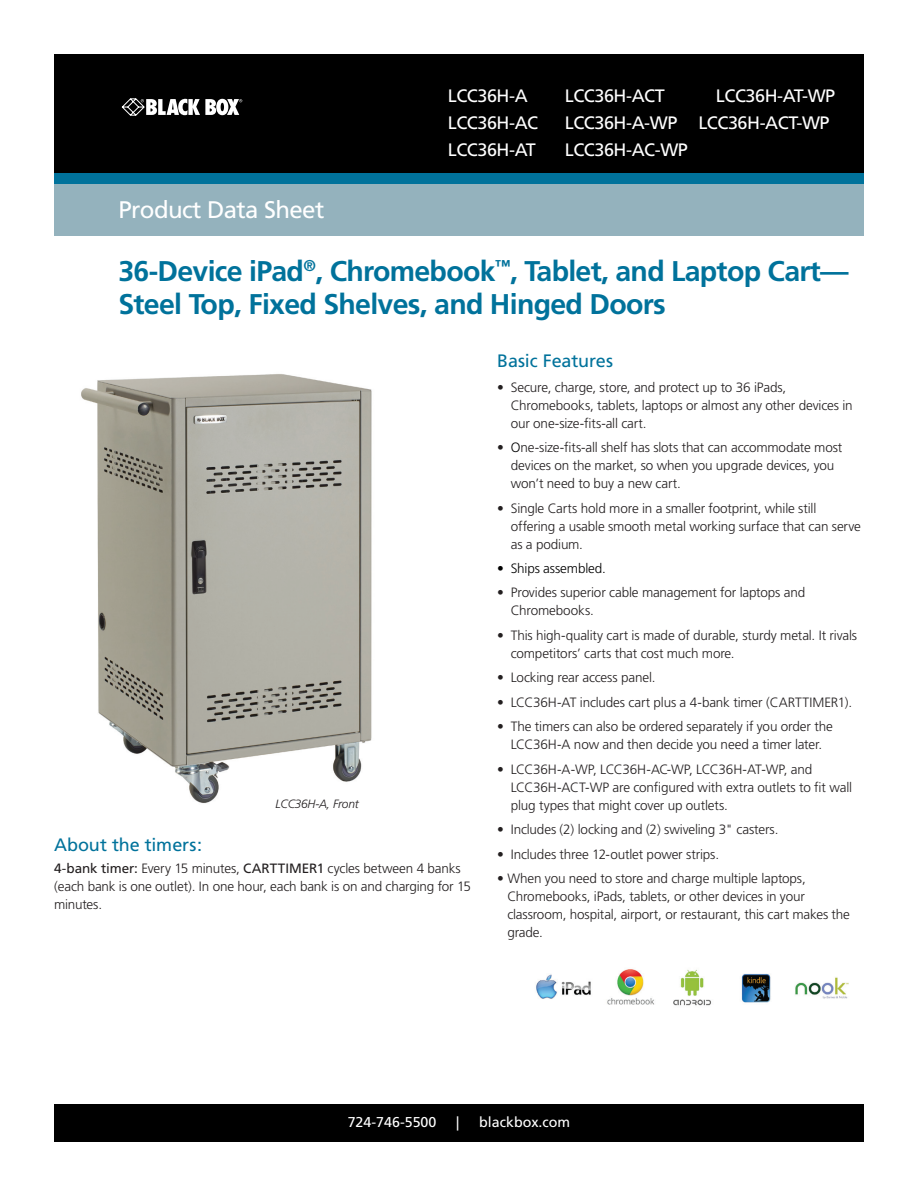
<style>
.page{position:relative;width:918px;height:1188px;background:#fff}
.page>*{position:absolute;margin:0;border:0;box-sizing:border-box;transform-origin:0 0}
.t1{font:700 28.5px/33px "Frutiger";letter-spacing:-.025em;color:#00729b}
.t2{font:24px "Frutiger";letter-spacing:-.025em;color:#fff}
.t3{font:18px "Frutiger";letter-spacing:-.025em;color:#fff}
.t4{font:18px "Frutiger";letter-spacing:-.005em;color:#00729b}
.t5{font:14.25px "Frutiger";color:#fff}
.t6{font:300 13.5px/18px "Frutiger";letter-spacing:-.01em;color:#231f20}
.t7{font:300 13.5px "Frutiger";letter-spacing:-.01em;color:#000}
.t8{font:italic 300 12px "Frutiger";letter-spacing:-.02em;color:#231f20}
.s1{font-weight:400}
.s2{color:#000}
</style>
<div class="page">
<img style="left:81px;top:374px;width:291px;height:429px">
<div style="left:54px;top:54px;width:810px;height:122px;background:#000"></div>
<div style="left:54px;top:173px;width:810px;height:62px;background:#00729b"></div>
<div style="left:54px;top:1104px;width:810px;height:37px;background:#000"></div>
<div style="left:54px;top:184px;width:810px;height:52px;background:#94b2bd"></div>
<svg style="left:121px;top:98px;width:121px;height:18px"></svg>
<img style="left:536px;top:969px;width:313px;height:37px">
<h2 class="t2" style="left:118px;top:195px;width:207px">Product Data Sheet</h2>
<h3 class="t3" style="left:448px;top:85px;width:81px">LCC36H-A</h3>
<h3 class="t3" style="left:565px;top:85px;width:101px">LCC36H-ACT</h3>
<h3 class="t3" style="left:716px;top:85px;width:121px">LCC36H-AT-WP</h3>
<h3 class="t3" style="left:448px;top:112px;width:92px">LCC36H-AC</h3>
<h3 class="t3" style="left:565px;top:112px;width:266px">LCC36H-A-WP LCC36H-ACT-WP</h3>
<h3 class="t3" style="left:448px;top:139px;width:90px">LCC36H-AT</h3>
<h3 class="t3" style="left:565px;top:139px;width:125px">LCC36H-AC-WP</h3>
<h1 class="t1" style="left:118px;top:254px;width:732px">36-Device iPad<sup>®</sup>, Chromebook<sup>™</sup>, Tablet, and Laptop Cart—<br>Steel Top, Fixed Shelves, and Hinged Doors</h1>
<p class="t8" style="left:275px;top:797px;width:85px">LCC36H-A, Front</p>
<h3 class="t4" style="left:54px;top:834px;width:150px">About the timers:</h3>
<p class="t6" style="left:54px;top:859px;width:419px"><span class="s1">4-bank timer:</span> Every 15 minutes, <span class="s1">CARTTIMER1</span> cycles between 4 banks (each bank is one outlet). In one hour, each bank is on and charging for 15 minutes.</p>
<h3 class="t4" style="left:497px;top:350px;width:117px">Basic Features</h3>
<p class="t6" style="left:511px;top:378px;width:343px;text-indent:-14px">• Secure, charge, store, and protect up to 36 iPads,<br>Chromebooks, tablets, laptops or almost any other devices in our one-size-fits-all cart.</p>
<p class="t6" style="left:511px;top:439px;width:333px;text-indent:-14px">• <span class="s2">O</span>ne-size-fits-all shelf has slots that can accommodate most devices on the market, so when you upgrade devices, you won’t need to buy a new cart.</p>
<p class="t6" style="left:511px;top:499px;width:352px;text-indent:-14px">• Single Carts hold more in a smaller footprint, while still offering a usable smooth metal working surface that can serve as a podium.</p>
<p class="t7" style="left:497px;top:561px;width:110px">• Ships assembled.</p>
<p class="t6" style="left:511px;top:584px;width:296px;text-indent:-14px">• Provides superior cable management for laptops and<br>Chromebooks.</p>
<p class="t6" style="left:511px;top:627px;width:348px;text-indent:-14px">• This high-quality cart is made of durable, sturdy metal. It rivals competitors’ carts that cost much more.</p>
<p class="t6" style="left:497px;top:669px;width:160px">• Locking rear access panel.</p>
<p class="t6" style="left:497px;top:693px;width:357px">• LCC36H-AT includes cart plus a 4-bank timer (CARTTIMER1).</p>
<p class="t6" style="left:497px;top:718px;width:337px;text-align:center">• The timers can also be ordered separately if you order the<br>LCC36H-A now and then decide you need a timer later.</p>
<p class="t6" style="left:511px;top:760px;width:343px;text-indent:-14px">• LCC36H-A-WP, LCC36H-AC-WP, LCC36H-AT-WP, and<br>LCC36H-ACT-WP are configured with extra outlets to fit wall plug types that might cover up outlets.</p>
<p class="t6" style="left:497px;top:821px;width:283px">• Includes (2) locking and (2) swiveling 3" casters.</p>
<p class="t6" style="left:497px;top:845px;width:223px">• Includes three 12-outlet power strips.</p>
<p class="t6" style="left:507px;top:870px;width:344px;text-indent:-10px">• When you need to store and charge multiple laptops, Chromebooks, iPads, tablets, or other devices in your classroom, hospital, airport, or restaurant, this cart makes the grade.</p>
<p class="t5" style="left:348px;top:1114px;width:90px">724-746-5500</p>
<p class="t5" style="left:456px;top:1114px;width:5px">|</p>
<p class="t5" style="left:479px;top:1114px;width:93px">blackbox.com</p>
</div>
